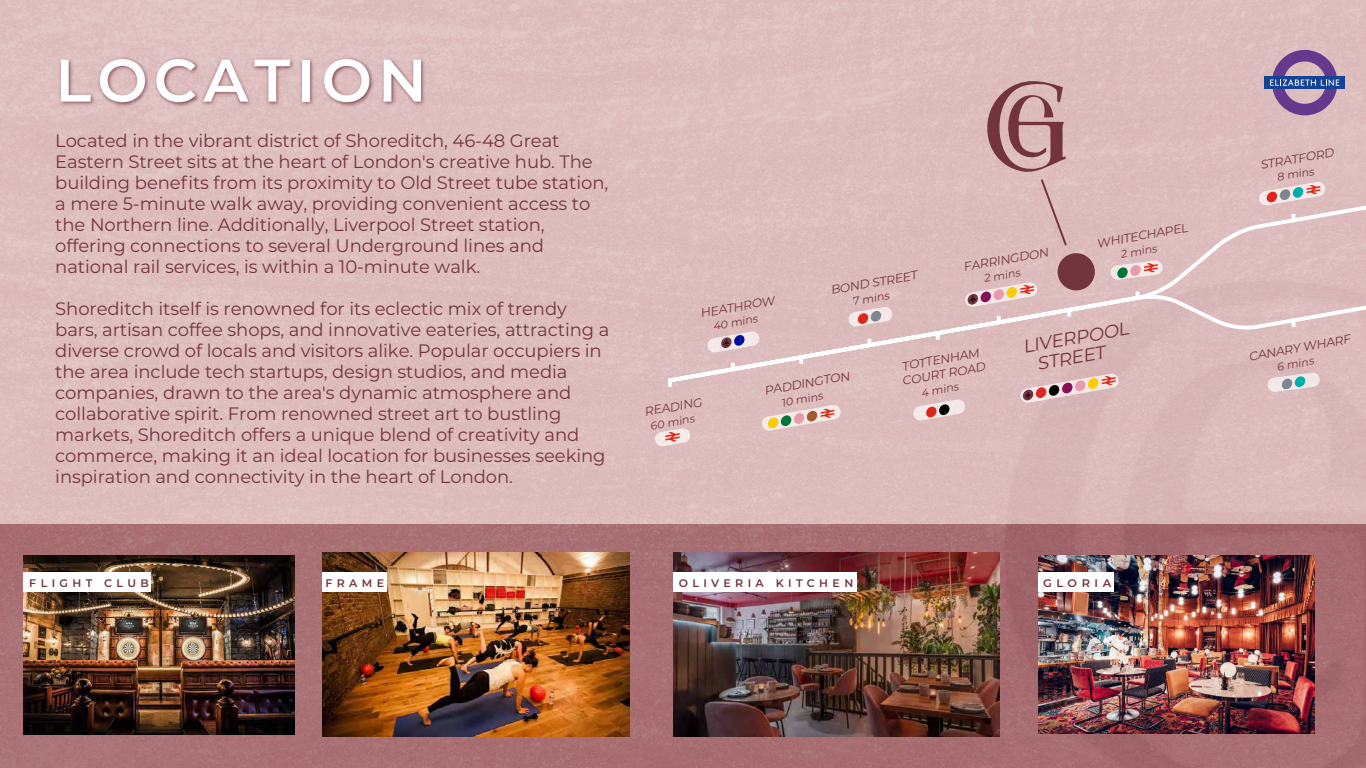
<style>
.page{position:relative;width:1366px;height:768px;background:#fff}
.page>*{position:absolute;margin:0;border:0;box-sizing:border-box;transform-origin:0 0}
.t1{font:600 60px "Montserrat";letter-spacing:.1em;color:#fff}
.t2{font:italic 18.2px/19.4px "Montserrat";color:#72353e}
.t3{font:18px/21px "Montserrat";letter-spacing:-.005em;color:#72353e}
.t4{font:italic 12.1px/14.5px "Montserrat";color:#72353e}
.t5{font:600 11px "Montserrat";letter-spacing:.4em;color:#72353e}
.t6{font:italic 10.9px "Montserrat";color:#72353e}
</style>
<div class="page">
<div style="left:0;top:0;width:1366px;height:524px;background:#ddbdbd"></div>
<div style="left:0;top:524px;width:1366px;height:244px;background:#a86e72"></div>
<img style="left:1038px;top:556px;width:276px;height:178px">
<div style="left:1038px;top:573px;width:75px;height:19px;background:#fff"></div>
<img style="left:673px;top:553px;width:327px;height:184px">
<div style="left:673px;top:573px;width:183px;height:19px;background:#fff"></div>
<img style="left:23px;top:555px;width:272px;height:179px">
<div style="left:23px;top:573px;width:128px;height:19px;background:#fff"></div>
<svg style="left:655px;top:428px;width:35px;height:18px"></svg>
<svg style="left:762px;top:405px;width:79px;height:26px"></svg>
<svg style="left:913px;top:400px;width:52px;height:21px"></svg>
<svg style="left:1021px;top:391px;width:90px;height:12px"></svg>
<div style="left:1264px;top:76px;width:81px;height:13px;background:#134394"></div>
<svg style="left:1270px;top:50px;width:69px;height:65px"></svg>
<img style="left:322px;top:553px;width:307px;height:184px">
<div style="left:322px;top:573px;width:65px;height:19px;background:#fff"></div>
<svg style="left:667px;top:182px;width:699px;height:209px"></svg>
<svg style="left:849px;top:307px;width:43px;height:20px"></svg>
<div style="left:1058px;top:253px;width:37px;height:37px;background:#72353e;border-radius:50%"></div>
<svg style="left:986px;top:81px;width:82px;height:166px"></svg>
<img style="left:51px;top:45px;width:383px;height:80px">
<h1 class="t1" style="left:55px;top:38px;width:373px">LOCATION</h1>
<p class="t3" style="left:55px;top:129px;width:555px">Located in the vibrant district of Shoreditch, 46-48 Great Eastern Street sits at the heart of London's creative hub. The building benefits from its proximity to Old Street tube station, a mere 5-minute walk away, providing convenient access to the Northern line. Additionally, Liverpool Street station, offering connections to several Underground lines and national rail services, is within a 10-minute walk.</p>
<p class="t3" style="left:55px;top:297px;width:556px">Shoreditch itself is renowned for its eclectic mix of trendy bars, artisan coffee shops, and innovative eateries, attracting a diverse crowd of locals and visitors alike. Popular occupiers in the area include tech startups, design studios, and media companies, drawn to the area's dynamic atmosphere and collaborative spirit. From renowned street art to bustling markets, Shoreditch offers a unique blend of creativity and commerce, making it an ideal location for businesses seeking inspiration and connectivity in the heart of London.</p>
<p class="t4" style="left:1095px;top:236px;width:94px;rotate:-10deg">WHITECHAPEL</p>
<p class="t6" style="left:1119px;top:247px;width:38px;rotate:-10deg">2 mins</p>
<p class="t4" style="left:962px;top:259px;width:88px;rotate:-10deg">FARRINGDON</p>
<p class="t6" style="left:983px;top:271px;width:38px;rotate:-10deg">2 mins</p>
<p class="t4" style="left:829px;top:283px;width:89px;rotate:-10deg">BOND STREET</p>
<p class="t6" style="left:851px;top:294px;width:39px;rotate:-10deg">7 mins</p>
<p class="t4" style="left:699px;top:306px;width:77px;rotate:-10deg">HEATHROW</p>
<p class="t6" style="left:712px;top:319px;width:47px;rotate:-10deg">40 mins</p>
<p class="t2" style="left:1032px;top:335px;width:98px;text-indent:-11px;rotate:-10deg">LIVERPOOL<br>STREET</p>
<p class="t4" style="left:898px;top:359px;width:86px;rotate:-10deg">TOTTENHAM<br>COURT ROAD</p>
<p class="t6" style="left:920px;top:386px;width:39px;rotate:-10deg">4 mins</p>
<p class="t4" style="left:763px;top:383px;width:88px;rotate:-10deg">PADDINGTON</p>
<p class="t6" style="left:780px;top:395px;width:44px;rotate:-10deg">10 mins</p>
<p class="t4" style="left:643px;top:404px;width:59px;rotate:-10deg">READING</p>
<p class="t6" style="left:649px;top:419px;width:46px;rotate:-10deg">60 mins</p>
<p class="t5" style="left:29px;top:576px;width:121px">FLIGHT CLUB</p>
<p class="t5" style="left:679px;top:576px;width:176px">OLIVERIA KITCHEN</p>
<p class="t5" style="left:1043px;top:576px;width:70px">GLORIA</p>
<p class="t5" style="left:325px;top:576px;width:60px">FRAME</p>
<p class="t4" style="left:1259px;top:157px;width:76px;rotate:-10deg">STRATFORD</p>
<p class="t6" style="left:1276px;top:170px;width:39px;rotate:-10deg">8 mins</p>
<p class="t4" style="left:1247px;top:349px;width:105px;rotate:-10deg">CANARY WHARF</p>
<p class="t6" style="left:1276px;top:360px;width:39px;rotate:-10deg">6 mins</p>
</div>
